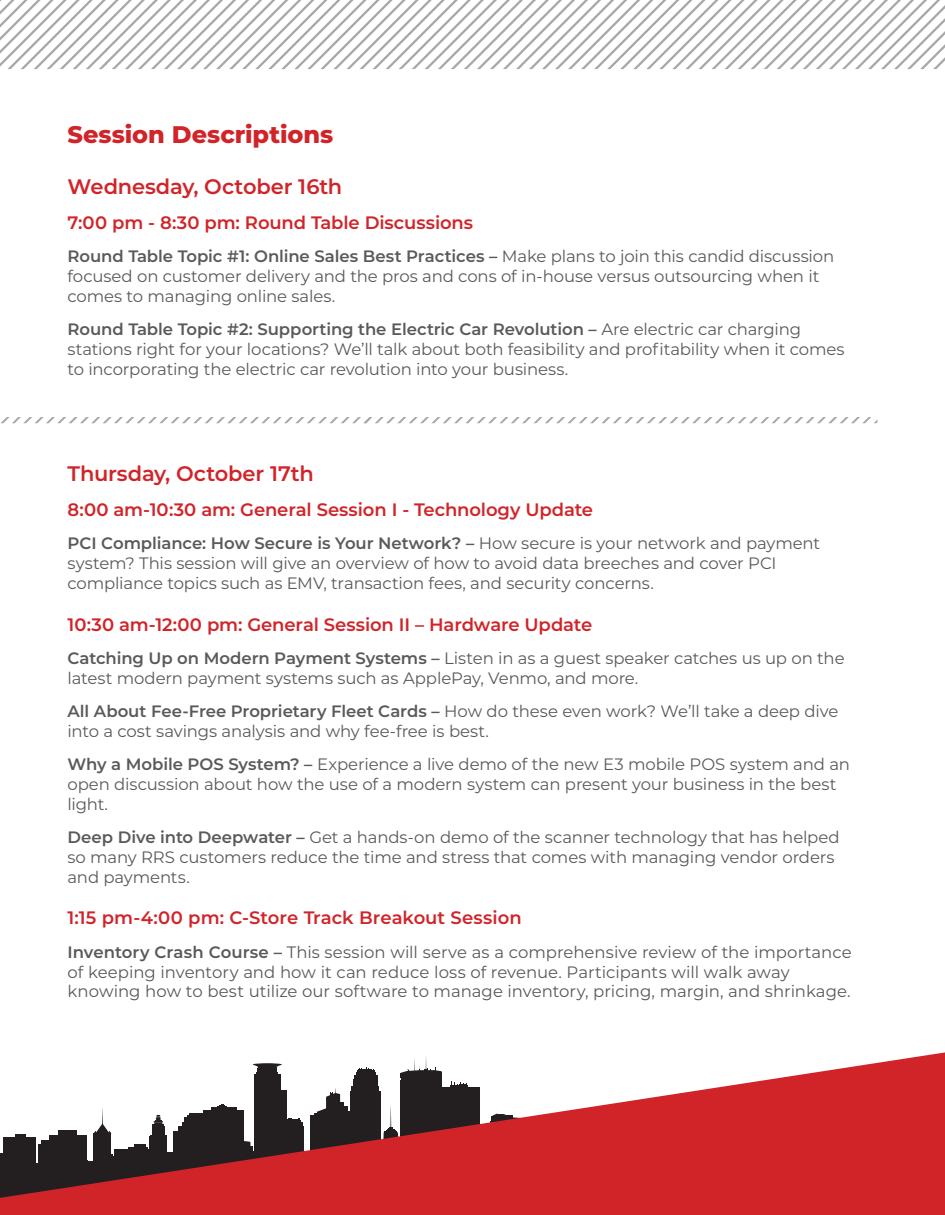
<style>
.page{position:relative;width:945px;height:1215px;background:#fff}
.page>*{position:absolute;margin:0;border:0;box-sizing:border-box;transform-origin:0 0}
.t1{font:800 24px "Montserrat";color:#d12429}
.t2{font:600 21px "Montserrat";letter-spacing:-.01em;color:#d12429}
.t3{font:600 18px "Montserrat";letter-spacing:-.005em;color:#d12429}
.t4{font:16.5px/19.8px "Montserrat";letter-spacing:-.01em;color:#5a595c}
.t5{font:16.5px/19.8px "Montserrat";color:#59595c}
.s1{font-weight:600}
</style>
<div class="page">
<svg style="left:0;top:1052px;width:945px;height:163px;fill:#d12429"></svg>
<svg style="left:0;top:0;width:945px;height:69px"></svg>
<svg style="left:1px;top:417px;width:877px;height:6px"></svg>
<p class="t1" style="left:68px;top:117px;width:267px">Session Descriptions</p>
<p class="t2" style="left:68px;top:171px;width:276px">Wednesday, October 16th</p>
<p class="t3" style="left:68px;top:210px;width:407px">7:00 pm - 8:30 pm: Round Table Discussions</p>
<p class="t4" style="left:68px;top:246px;width:768px"><span class="s1">Round Table Topic #1: Online Sales Best Practices –</span> Make plans to join this candid discussion focused on customer delivery and the pros and cons of in-house versus outsourcing when it comes to managing online sales.</p>
<p class="t4" style="left:68px;top:319px;width:779px"><span class="s1">Round Table Topic #2: Supporting the Electric Car Revolution –</span> Are electric car charging stations right for your locations? We’ll talk about both feasibility and profitability when it comes to incorporating the electric car revolution into your business.</p>
<p class="t2" style="left:68px;top:458px;width:248px">Thursday, October 17th</p>
<p class="t3" style="left:68px;top:497px;width:527px">8:00 am-10:30 am: General Session I - Technology Update</p>
<p class="t4" style="left:68px;top:533px;width:754px"><span class="s1">PCI Compliance: How Secure is Your Network? –</span> How secure is your network and payment system? This session will give an overview of how to avoid data breeches and cover PCI compliance topics such as EMV, transaction fees, and security concerns.</p>
<p class="t3" style="left:68px;top:611px;width:526px">10:30 am-12:00 pm: General Session II – Hardware Update</p>
<p class="t4" style="left:68px;top:648px;width:779px"><span class="s1">Catching Up on Modern Payment Systems –</span> Listen in as a guest speaker catches us up on the latest modern payment systems such as ApplePay, Venmo, and more.</p>
<p class="t4" style="left:68px;top:701px;width:773px"><span class="s1">All About Fee-Free Proprietary Fleet Cards –</span> How do these even work? We’ll take a deep dive into a cost savings analysis and why fee-free is best.</p>
<p class="t4" style="left:68px;top:754px;width:784px"><span class="s1">Why a Mobile POS System? –</span> Experience a live demo of the new E3 mobile POS system and an open discussion about how the use of a modern system can present your business in the best light.</p>
<p class="t4" style="left:68px;top:827px;width:774px"><span class="s1">Deep Dive into Deepwater –</span> Get a hands-on demo of the scanner technology that has helped so many RRS customers reduce the time and stress that comes with managing vendor orders and payments.</p>
<p class="t3" style="left:68px;top:905px;width:456px">1:15 pm-4:00 pm: C-Store Track Breakout Session</p>
<p class="t5" style="left:68px;top:941px;width:786px"><span class="s1">Inventory Crash Course –</span> This session will serve as a comprehensive review of the importance of keeping inventory and how it can reduce loss of revenue. Participants will walk away knowing how to best utilize our software to manage inventory, pricing, margin, and shrinkage.</p>
</div>
